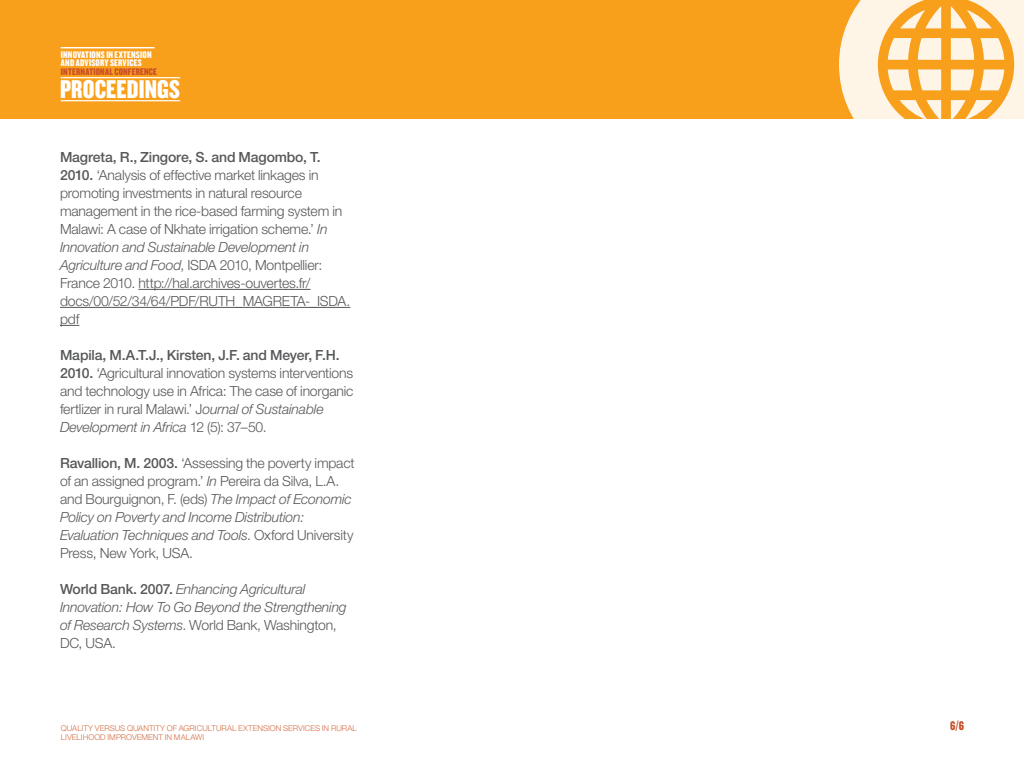
<style>
.page{position:relative;width:1024px;height:768px;background:#fff}
.page>*{position:absolute;margin:0;border:0;box-sizing:border-box;transform-origin:0 0}
.t1{font:26.7px "Knockout HTF69 Full Liteweight";letter-spacing:.005em;color:#fff}
.t2{font:300 14px/18px "Helvetica Neue";letter-spacing:-.015em;color:#57585a}
.t3{font:italic 300 14px/18px "Helvetica Neue";letter-spacing:-.015em;color:#57585a}
.t4{font:13px "Knockout HTF69 Full Liteweight";color:#c94d28}
.t5{font:10px/8.5px "Knockout HTF69 Full Liteweight";letter-spacing:.015em;color:#fff}
.t6{font:10px "Knockout HTF69 Full Liteweight";letter-spacing:.015em;color:#c94d28}
.t7{font:300 8px/9px "Helvetica Neue";letter-spacing:.005em;color:#d36e44}
.s1{font-weight:500}
.s2{font-style:italic}
.s3{font-weight:500;font-style:normal}
.s4{font-style:normal}
</style>
<div class="page">
<div style="left:0;top:0;width:1024px;height:119px;background:#f89f1c"></div>
<hr style="left:61px;top:77px;width:119px;height:1px;background:#fff">
<hr style="left:61px;top:100px;width:119px;height:1px;background:#fff">
<hr style="left:61px;top:47px;width:94px;height:1px;background:#fff">
<svg style="left:839px;top:0;width:185px;height:119px;fill:#fef5e7"></svg>
<svg style="left:951px;top:38px;width:23px;height:22px"></svg>
<svg style="left:951px;top:6px;width:41px;height:22px"></svg>
<svg style="left:951px;top:69px;width:23px;height:21px"></svg>
<svg style="left:951px;top:100px;width:42px;height:19px"></svg>
<hr style="left:138px;top:289px;width:173px;height:1px;background:#57585a">
<hr style="left:60px;top:307px;width:290px;height:1px;background:#57585a">
<svg style="left:60px;top:325px;width:19px;height:1px"></svg>
<p class="t5" style="left:61px;top:50px;width:92px">INNOVATIONS IN EXTENSION<br>AND ADVISORY SERVICES</p>
<p class="t6" style="left:61px;top:66px;width:97px">INTERNATIONAL CONFERENCE</p>
<h1 class="t1" style="left:60px;top:75px;width:122px">PROCEEDINGS</h1>
<p class="t2" style="left:60px;top:148px;width:292px"><span class="s1">Magreta, R., Zingore, S. and Magombo, T.<br>2010.</span> ‘Analysis of effective market linkages in promoting investments in natural resource management in the rice-based farming system in Malawi: A case of Nkhate irrigation scheme.’ <span class="s2">In Innovation and Sustainable Development in Agriculture and Food</span>, ISDA 2010, Montpellier:<br>France 2010. http://hal.archives-ouvertes.fr/ docs/00/52/34/64/PDF/RUTH_MAGRETA-_ISDA. pdf</p>
<p class="t2" style="left:60px;top:346px;width:295px"><span class="s1">Mapila, M.A.T.J., Kirsten, J.F. and Meyer, F.H.<br>2010.</span> ‘Agricultural innovation systems interventions and technology use in Africa: The case of inorganic fertlizer in rural Malawi.’ J<span class="s2">ournal of Sustainable Development in Africa</span> 12 (5): 37–50.</p>
<p class="t2" style="left:60px;top:454px;width:296px"><span class="s1">Ravallion, M. 2003.</span> ‘Assessing the poverty impact of an assigned program.’ <span class="s2">In</span> Pereira da Silva, L.A. and Bourguignon, F. (eds) <span class="s2">The Impact of Economic Policy on Poverty and Income Distribution:<br>Evaluation Techniques and Tools</span>. Oxford University Press, New York, USA.</p>
<p class="t3" style="left:60px;top:580px;width:288px"><span class="s3">World Bank. 2007.</span> Enhancing Agricultural Innovation: How To Go Beyond the Strengthening of Research Systems<span class="s4">. World Bank, Washington, DC, USA.</span></p>
<p class="t7" style="left:61px;top:723px;width:297px">QUALITY VERSUS QUANTITY OF AGRICULTURAL EXTENSION SERVICES IN RURAL<br>LIVELIHOOD IMPROVEMENT IN MALAWI</p>
<p class="t4" style="left:950px;top:719px;width:15px">6/6</p>
</div>
